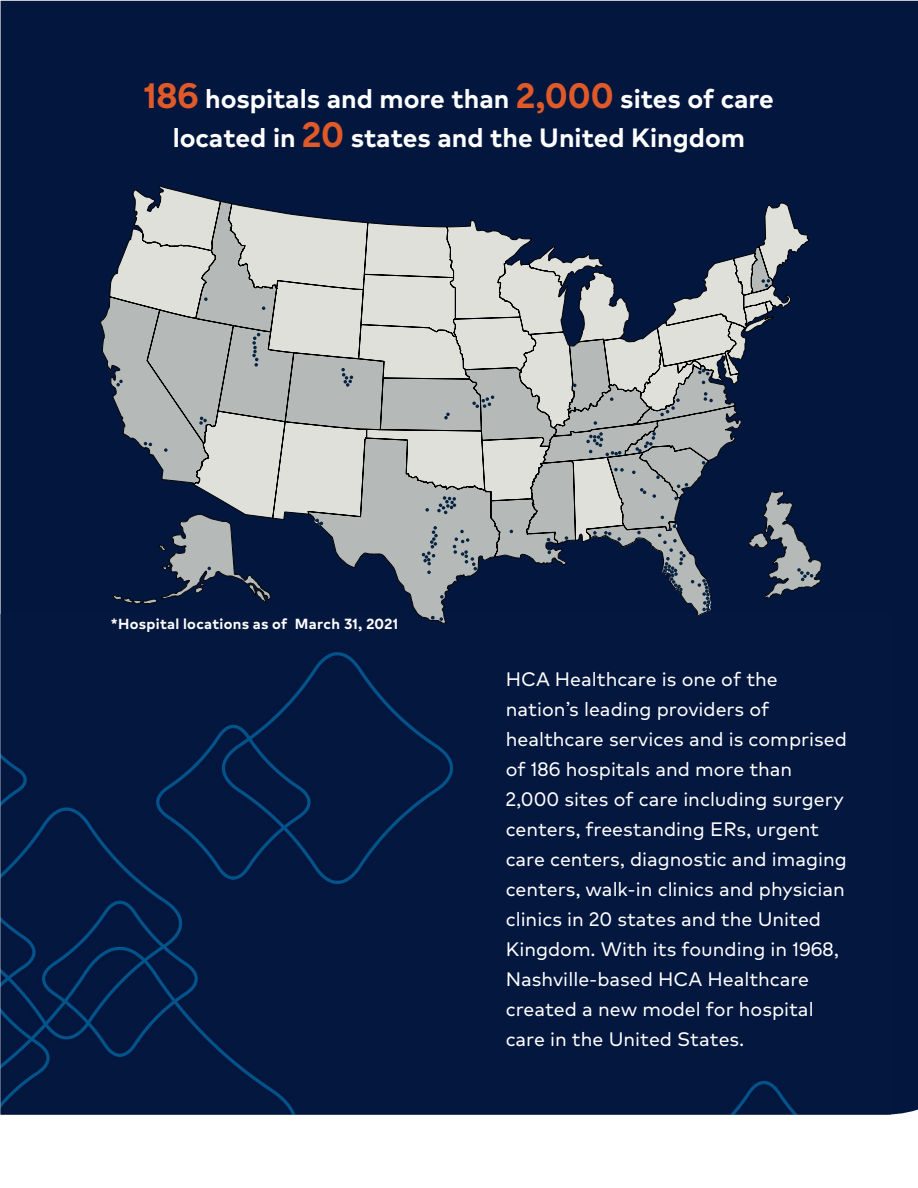
<style>
.page{position:relative;width:918px;height:1188px;background:#fff}
.page>*{position:absolute;margin:0;border:0;box-sizing:border-box;transform-origin:0 0}
.t1{font:700 26.4px/39px "Markfor HCA";color:#fff;text-align:center}
.t2{font:19.5px/30px "Markfor HCA";color:#fff}
.t3{font:700 14.7px "Markfor HCA";letter-spacing:.02em;color:#fff}
.s1{font-size:35.25px;color:#e05a29}
</style>
<div class="page">
<div style="left:1px;top:1px;width:917px;height:1114px;background:#03173e"></div>
<div style="left:1px;top:614px;width:890px;height:501px;background:#04173f"></div>
<svg style="left:100px;top:186px;width:722px;height:437px;background:#737d8a"></svg>
<p class="t1" style="left:144px;top:78px;width:632px"><span class="s1">186</span> hospitals and more than <span class="s1">2,000</span> sites of care located in <span class="s1">20</span> states and the United Kingdom</p>
<p class="t3" style="left:111px;top:613px;width:289px">*Hospital locations as of March 31, 2021</p>
<p class="t2" style="left:506px;top:664px;width:343px">HCA Healthcare is one of the nation’s leading providers of healthcare services and is comprised of 186 hospitals and more than 2,000 sites of care including surgery centers, freestanding ERs, urgent care centers, diagnostic and imaging centers, walk-in clinics and physician clinics in 20 states and the United Kingdom. With its founding in 1968, Nashville-based HCA Healthcare created a new model for hospital care in the United States.</p>
</div>
